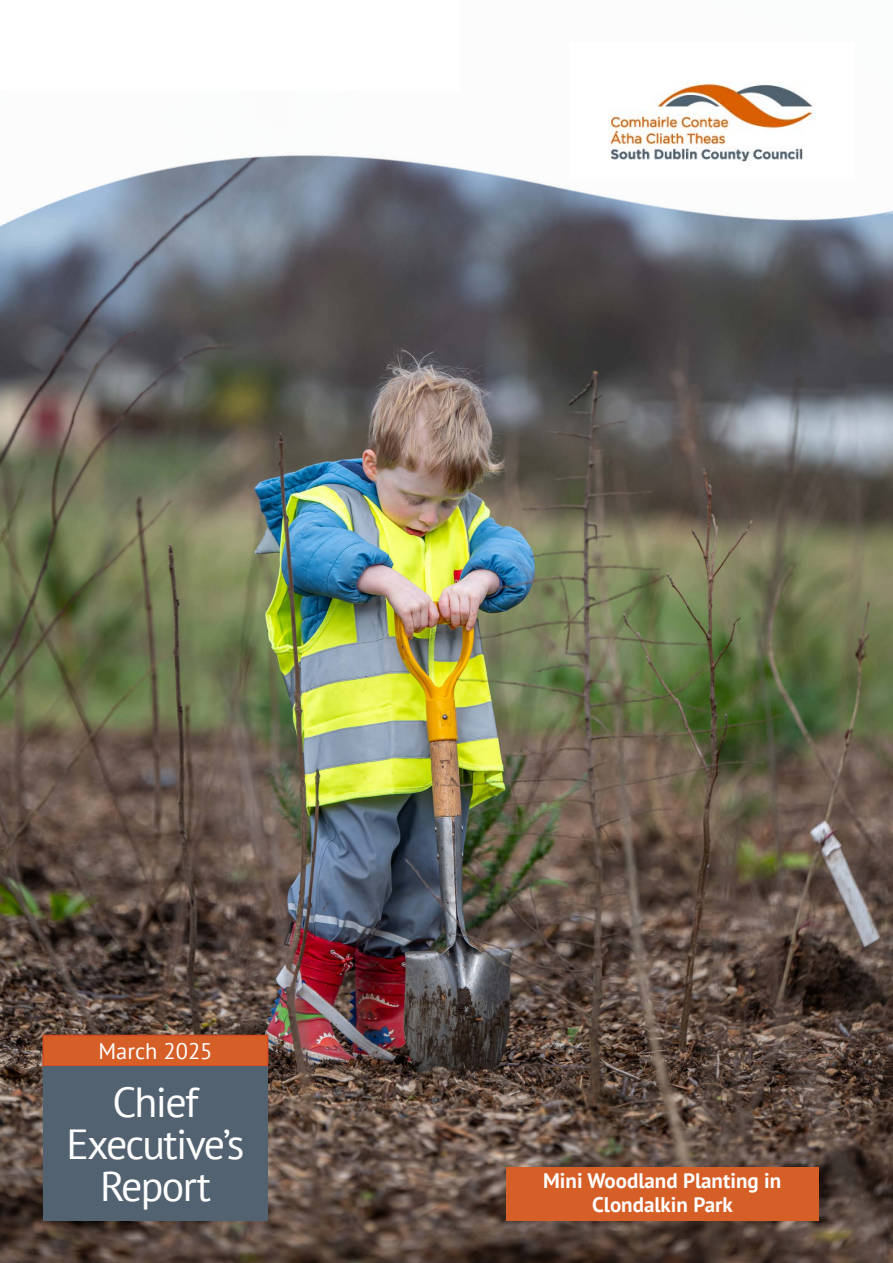
<style>
.page{position:relative;width:893px;height:1263px;background:#fff}
.page>*{position:absolute;margin:0;border:0;box-sizing:border-box;transform-origin:0 0}
.t1{font:42px/42px "PT Sans";letter-spacing:-.04em;color:#fff;text-align:center}
.t2{font:22.5px "PT Sans";color:#fff}
.t3{font:700 21px/24px "PT Sans";color:#fff;text-align:center}
</style>
<div class="page">
<img style="left:0;top:263px;width:893px;height:1000px">
<div style="left:43px;top:1035px;width:225px;height:31px;background:#d65e27"></div>
<div style="left:43px;top:1035px;width:225px;height:32px;border:2px solid #d44a27"></div>
<div style="left:43px;top:1066px;width:225px;height:154px;background:#536270"></div>
<div style="left:506px;top:1167px;width:313px;height:53px;background:#d65e27"></div>
<img style="left:0;top:155px;width:893px;height:108px">
<img style="left:570px;top:82px;width:285px;height:94px">
<p class="t2" style="left:98px;top:1037px;width:116px">March 2025</p>
<h1 class="t1" style="left:66px;top:1081px;width:180px">Chief<br>Executive’s<br>Report</h1>
<p class="t3" style="left:543px;top:1168px;width:239px">Mini Woodland Planting in<br>Clondalkin Park</p>
</div>
